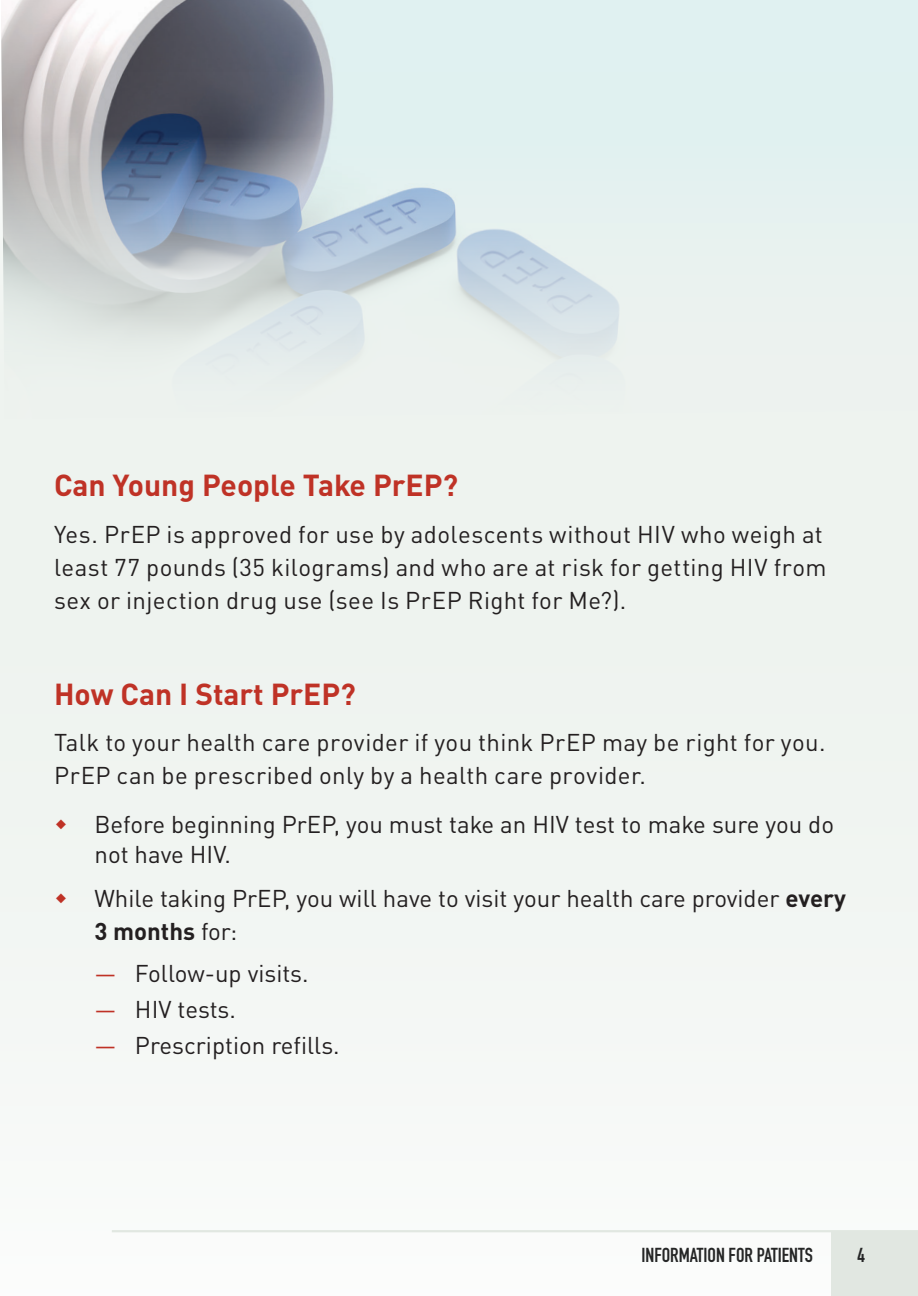
<style>
.page{position:relative;width:918px;height:1296px;background:#fff}
.page>*{position:absolute;margin:0;border:0;box-sizing:border-box;transform-origin:0 0}
.t1{font:700 30px "DIN Pro";color:#bf3226}
.t2{font:24px/33px "DIN Pro";letter-spacing:.015em;color:#231f20}
.t3{font:700 20.1px "DIN Condensed";color:#252626}
.s1{font-weight:700}
.s2{color:#bf3226}
</style>
<div class="page">
<img style="left:1px;top:0;width:917px;height:72px">
<svg style="left:0;top:72px;width:918px;height:370px;background:#d3dddf"></svg>
<div style="left:0;top:442px;width:918px;height:854px;background:#eef3ef"></div>
<div style="left:832px;top:1232px;width:86px;height:64px;background:#e1e7e1"></div>
<hr style="left:112px;top:1230px;width:806px;height:2px;background:#e1e7e1">
<h3 class="t1" style="left:54px;top:462px;width:406px">Can Young People Take PrEP?</h3>
<p class="t2" style="left:54px;top:516px;width:774px">Yes. PrEP is approved for use by adolescents without HIV who weigh at least 77 pounds (35 kilograms) and who are at risk for getting HIV from sex or injection drug use (see Is PrEP Right for Me?).</p>
<h3 class="t1" style="left:54px;top:670px;width:303px">How Can I Start PrEP?</h3>
<p class="t2" style="left:54px;top:724px;width:773px">Talk to your health care provider if you think PrEP may be right for you.<br>PrEP can be prescribed only by a health care provider.</p>
<p class="t2" style="left:94px;top:808px;width:741px;line-height:30px">Before beginning PrEP, you must take an HIV test to make sure you do not have HIV.</p>
<p class="t2" style="left:94px;top:880px;width:753px">While taking PrEP, you will have to visit your health care provider <span class="s1">every<br>3 months</span> for:</p>
<p class="t2" style="left:94px;top:956px;width:216px"><span class="s2">—</span> Follow-up visits.</p>
<p class="t2" style="left:94px;top:991px;width:143px"><span class="s2">—</span> HIV tests.</p>
<p class="t2" style="left:94px;top:1027px;width:247px"><span class="s2">—</span> Prescription refills.</p>
<p class="t3" style="left:641px;top:1242px;width:173px">INFORMATION FOR PATIENTS</p>
<p class="t3" style="left:857px;top:1242px;width:9px">4</p>
</div>
